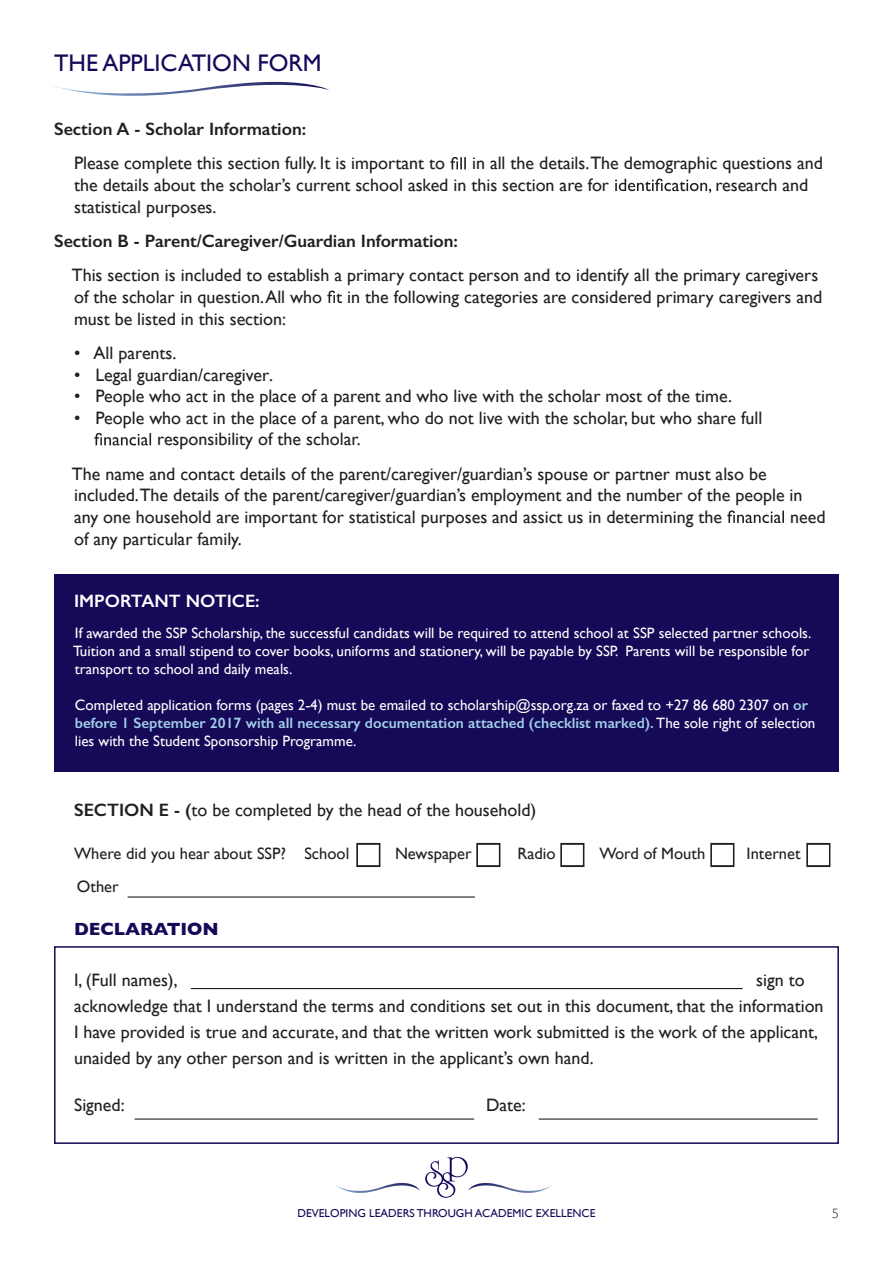
<style>
.page{position:relative;width:893px;height:1263px;background:#fff}
.page>*{position:absolute;margin:0;border:0;box-sizing:border-box;transform-origin:0 0}
.t1{font:24px "Gill Sans";color:#150958}
.t2{font:18px/21.6px "Gill Sans";color:#231f20}
.t3{font:600 18px "Gill Sans";color:#231f20}
.t4{font:600 18px "Gill Sans";color:#fff}
.t5{font:700 18px "Gill Sans";color:#150958}
.t6{font:16.5px "Gill Sans";color:#231f20}
.t7{font:15px/18px "Gill Sans";color:#fff}
.t8{font:300 13.5px "Gill Sans";color:#231f20}
.t9{font:11.55px "Gill Sans";color:#150958}
.s1{font-weight:600;color:#a0cde8}
.s2{font-weight:600}
</style>
<div class="page">
<svg style="left:335px;top:1157px;width:218px;height:41px"></svg>
<div style="left:54px;top:574px;width:785px;height:198px;background:#150958"></div>
<div style="left:54px;top:946px;width:785px;height:198px;border:2px solid #150958"></div>
<hr style="left:539px;top:1118px;width:279px;height:1px;background:#231f20">
<hr style="left:135px;top:1118px;width:339px;height:1px;background:#231f20">
<hr style="left:191px;top:988px;width:552px;height:1px;background:#231f20">
<hr style="left:128px;top:896px;width:347px;height:1px;background:#231f20">
<svg style="left:450px;top:157px;width:16px;height:12px"></svg>
<svg style="left:615px;top:179px;width:96px;height:14px"></svg>
<svg style="left:327px;top:290px;width:15px;height:13px"></svg>
<svg style="left:94px;top:433px;width:57px;height:12px"></svg>
<svg style="left:727px;top:510px;width:57px;height:13px"></svg>
<svg style="left:51px;top:82px;width:279px;height:14px"></svg>
<div style="left:356px;top:843px;width:24px;height:24px;border:2px solid #231f20"></div>
<div style="left:476px;top:843px;width:24px;height:24px;border:2px solid #231f20"></div>
<div style="left:560px;top:843px;width:24px;height:24px;border:2px solid #231f20"></div>
<div style="left:710px;top:843px;width:24px;height:24px;border:2px solid #231f20"></div>
<div style="left:806px;top:843px;width:24px;height:24px;border:2px solid #231f20"></div>
<h1 class="t1" style="left:54px;top:48px;width:269px">THE APPLICATION FORM</h1>
<p class="t3" style="left:54px;top:118px;width:254px">Section A - Scholar Information:</p>
<p class="t2" style="left:74px;top:152px;width:373px">Please complete this section fully. It is important to</p>
<p class="t2" style="left:74px;top:152px;width:750px;text-indent:398px">in all the details.The demographic questions and the details about the scholar’s current school asked in this section are for</p>
<p class="t2" style="left:715px;top:174px;width:95px">research and</p>
<p class="t2" style="left:74px;top:196px;width:144px">statistical purposes.</p>
<p class="t3" style="left:54px;top:230px;width:405px">Section B - Parent/Caregiver/Guardian Information:</p>
<p class="t2" style="left:72px;top:264px;width:748px">This section is included to establish a primary contact person and to identify all the primary caregivers of the scholar in question.All who</p>
<p class="t2" style="left:347px;top:286px;width:477px">in the following categories are considered primary caregivers and</p>
<p class="t2" style="left:74px;top:307px;width:213px">must be listed in this section:</p>
<p class="t2" style="left:74px;top:342px;width:104px">• All parents.</p>
<p class="t2" style="left:74px;top:363px;width:201px">• Legal guardian/caregiver.</p>
<p class="t2" style="left:74px;top:385px;width:659px">• People who act in the place of a parent and who live with the scholar most of the time.</p>
<p class="t2" style="left:157px;top:407px;width:607px;text-indent:-83px">• People who act in the place of a parent, who do not live with the scholar, but who share full responsibility of the scholar.</p>
<p class="t2" style="left:72px;top:463px;width:732px">The name and contact details of the parent/caregiver/guardian’s spouse or partner must also be included.The details of the parent/caregiver/guardian’s employment and the number of the people in any one household are important for statistical purposes and assict us in determining the</p>
<p class="t2" style="left:790px;top:506px;width:37px">need</p>
<p class="t2" style="left:74px;top:527px;width:169px">of any particular family.</p>
<p class="t4" style="left:74px;top:590px;width:187px">IMPORTANT NOTICE:</p>
<p class="t7" style="left:73px;top:623px;width:740px">If awarded the SSP Scholarship, the successful candidats will be required to attend school at SSP selected partner schools.<br>Tuition and a small stipend to cover books, uniforms and stationery, will be payable by SSP. Parents will be responsible for transport to school and daily meals.</p>
<p class="t7" style="left:75px;top:695px;width:742px">Completed application forms (pages 2-4) must be emailed to scholarship@ssp.org.za or faxed to +27 86 680 2307 on <span class="s1">or before 1 September 2017 with all necessary documentation attached (checklist marked).</span> The sole right of selection lies with the Student Sponsorship Programme.</p>
<p class="t2" style="left:74px;top:799px;width:464px"><span class="s2">SECTION E - (</span>to be completed by the head of the household)</p>
<p class="t6" style="left:74px;top:844px;width:277px">Where did you hear about SSP? School</p>
<p class="t6" style="left:395px;top:844px;width:78px">Newspaper</p>
<p class="t6" style="left:517px;top:844px;width:40px">Radio</p>
<p class="t6" style="left:599px;top:844px;width:107px">Word of Mouth</p>
<p class="t6" style="left:746px;top:844px;width:55px">Internet</p>
<p class="t6" style="left:77px;top:876px;width:43px">Other</p>
<p class="t5" style="left:74px;top:914px;width:146px">DECLARATION</p>
<p class="t2" style="left:74px;top:969px;width:105px">I, (Full names),</p>
<p class="t2" style="left:74px;top:967px;width:751px;line-height:25.8px;text-indent:682px">sign to acknowledge that I understand the terms and conditions set out in this document, that the information I have provided is true and accurate, and that the written work submitted is the work of the applicant, unaided by any other person and is written in the applicant’s own hand.</p>
<p class="t2" style="left:74px;top:1094px;width:52px">Signed:</p>
<p class="t2" style="left:486px;top:1094px;width:41px">Date:</p>
<p class="t9" style="left:297px;top:1206px;width:300px">DEVELOPING LEADERS THROUGH ACADEMIC EXELLENCE</p>
<p class="t8" style="left:832px;top:1203px;width:8px">5</p>
</div>
